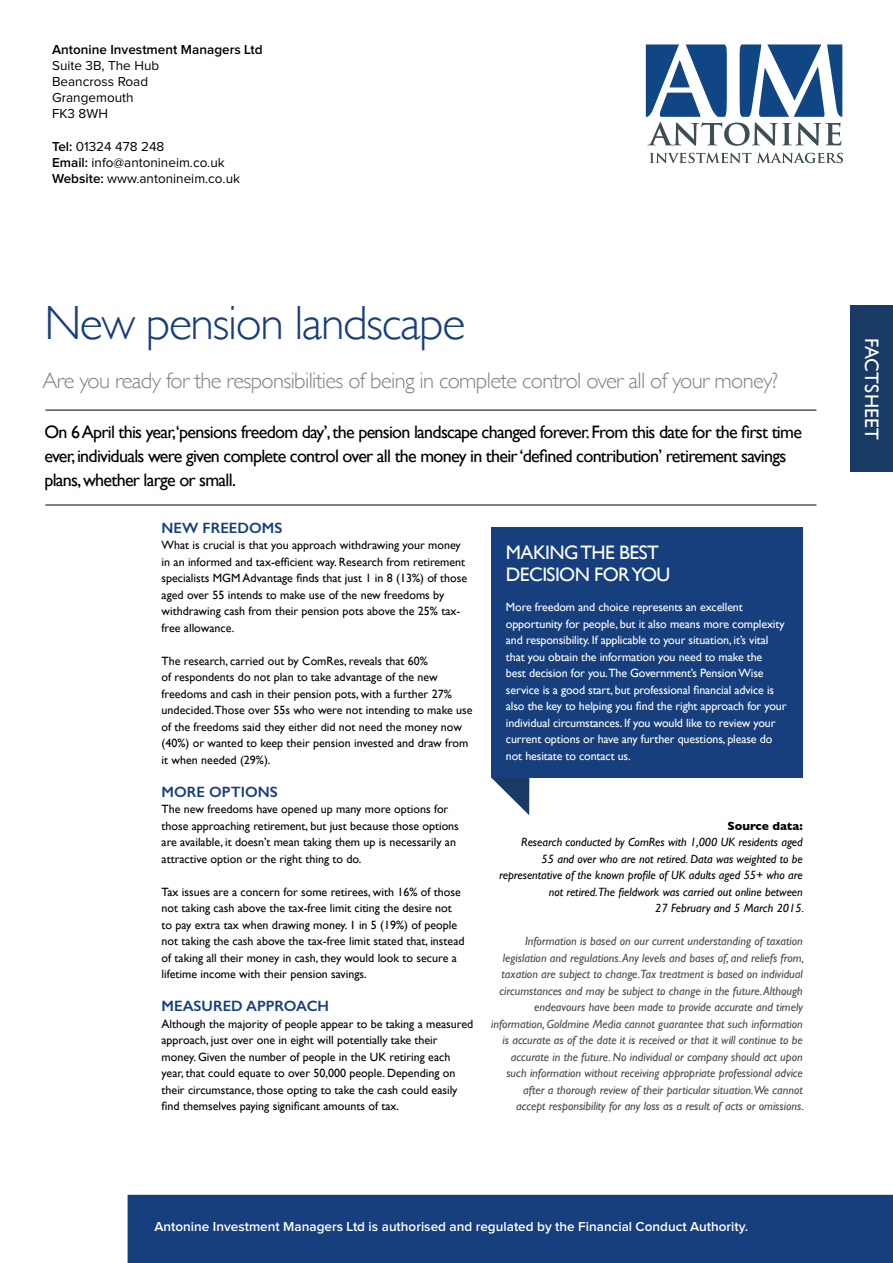
<style>
.page{position:relative;width:893px;height:1263px;background:#fff}
.page>*{position:absolute;margin:0;border:0;box-sizing:border-box;transform-origin:0 0}
.t1{font:300 48px "Gill Sans";letter-spacing:-.03em;color:#173f7d}
.t2{font:300 22.5px "Gill Sans";letter-spacing:-.03em;color:#808285}
.t3{font:19.5px "Gill Sans";letter-spacing:-.01em;color:#fff}
.t4{font:19.5px "Gill Sans";letter-spacing:.01em;color:#fff}
.t5{font:18px/24px "Gill Sans";letter-spacing:-.04em;color:#000}
.t6{font:600 15px "Gill Sans";color:#173f7d}
.t7{font:13.5px/16.2px "Proxima Nova";color:#000}
.t8{font:600 13.5px "Proxima Nova";color:#fff}
.t9{font:600 13.5px "Proxima Nova";color:#000}
.t10{font:12px/16.5px "Gill Sans";color:#000}
.t11{font:italic 12px/16.5px "Gill Sans";color:#4a4a4d;text-align:right}
.t12{font:12px/16.5px "Gill Sans";letter-spacing:-.01em;color:#fff}
.t13{font:italic 12px/16.5px "Gill Sans";color:#000;text-align:right}
.t14{font:700 12px "Gill Sans";color:#000}
.s1{font-weight:600}
</style>
<div class="page">
<div style="left:850px;top:306px;width:43px;height:166px;background:#193a64"></div>
<hr style="left:45px;top:505px;width:771px;height:1px;background:#000">
<hr style="left:45px;top:410px;width:771px;height:1px;background:#000">
<svg style="left:491px;top:777px;width:38px;height:38px"></svg>
<div style="left:491px;top:527px;width:312px;height:250px;background:#173f7d"></div>
<svg style="left:646px;top:44px;width:196px;height:102px"></svg>
<svg style="left:650px;top:153px;width:101px;height:10px"></svg>
<svg style="left:757px;top:153px;width:86px;height:10px"></svg>
<div style="left:128px;top:1195px;width:764px;height:67px;background:#173f7d"></div>
<div style="left:128px;top:1195px;width:765px;height:68px;border:2px solid #173f7d"></div>
<p class="t9" style="left:52px;top:43px;width:212px">Antonine Investment Managers Ltd</p>
<p class="t7" style="left:52px;top:58px;width:109px">Suite 3B, The Hub<br>Beancross Road<br>Grangemouth<br>FK3 8WH</p>
<p class="t7" style="left:52px;top:139px;width:190px"><span class="s1">Tel:</span> 01324 478 248<br><span class="s1">Email:</span> info@antonineim.co.uk<br><span class="s1">Website:</span> www.antonineim.co.uk</p>
<h1 class="t1" style="left:44px;top:285px;width:422px">New pension landscape</h1>
<h2 class="t2" style="left:43px;top:363px;width:737px">Are you ready for the responsibilities of being in complete control over all of your money?</h2>
<p class="t5" style="left:44px;top:419px;width:759px">On 6 April this year,‘pensions freedom day’, the pension landscape changed forever. From this date for the first time ever, individuals were given complete control over all the money in their ‘defined contribution’ retirement savings plans, whether large or small.</p>
<p class="t6" style="left:162px;top:518px;width:122px">NEW FREEDOMS</p>
<p class="t10" style="left:162px;top:537px;width:307px">What is crucial is that you approach withdrawing your money in an informed and tax-efficient way. Research from retirement specialists MGM Advantage finds that just 1 in 8 (13%) of those aged over 55 intends to make use of the new freedoms by withdrawing cash from their pension pots above the 25% tax&shy;free allowance.</p>
<p class="t10" style="left:162px;top:652px;width:312px">The research, carried out by ComRes, reveals that 60%<br>of respondents do not plan to take advantage of the new freedoms and cash in their pension pots, with a further 27% undecided.Those over 55s who were not intending to make use of the freedoms said they either did not need the money now (40%) or wanted to keep their pension invested and draw from it when needed (29%).</p>
<p class="t6" style="left:162px;top:782px;width:118px">MORE OPTIONS</p>
<p class="t10" style="left:162px;top:801px;width:299px">The new freedoms have opened up many more options for those approaching retirement, but just because those options are available, it doesn’t mean taking them up is necessarily an attractive option or the right thing to do.</p>
<p class="t10" style="left:162px;top:883px;width:304px">Tax issues are a concern for some retirees, with 16% of those not taking cash above the tax-free limit citing the desire not to pay extra tax when drawing money. 1 in 5 (19%) of people not taking the cash above the tax-free limit stated that, instead of taking all their money in cash, they would look to secure a lifetime income with their pension savings.</p>
<p class="t6" style="left:162px;top:997px;width:169px">MEASURED APPROACH</p>
<p class="t10" style="left:162px;top:1015px;width:313px">Although the majority of people appear to be taking a measured approach, just over one in eight will potentially take their money. Given the number of people in the UK retiring each year, that could equate to over 50,000 people. Depending on their circumstance, those opting to take the cash could easily find themselves paying significant amounts of tax.</p>
<h3 class="t3" style="left:506px;top:541px;width:87px">Making the</h3>
<h3 class="t3" style="left:619px;top:541px;width:11px">best</h3>
<h3 class="t3" style="left:506px;top:563px;width:24px">decisio</h3>
<h3 class="t3" style="left:575px;top:563px;width:32px">n for</h3>
<h3 class="t3" style="left:631px;top:563px;width:25px">you</h3>
<p class="t12" style="left:506px;top:599px;width:282px">More freedom and choice represents an excellent opportunity for people, but it also means more complexity and responsibility. If applicable to your situation, it’s vital that you obtain the information you need to make the<br>best decision for you.The Government’s Pension Wise service is a good start, but professional financial advice is also the key to helping you find the right approach for your individual circumstances. If you would like to review your current options or have any further questions, please do not hesitate to contact us.</p>
<p class="t14" style="left:728px;top:816px;width:77px">Source data:</p>
<p class="t13" style="left:499px;top:834px;width:306px">Research conducted by ComRes with 1,000 UK residents aged<br>55 and over who are not retired. Data was weighted to be representative of the known profile of UK adults aged 55+ who are not retired.The fieldwork was carried out online between<br>27 February and 5 March 2015.</p>
<p class="t11" style="left:491px;top:933px;width:314px">Information is based on our current understanding of taxation legislation and regulations. Any levels and bases of, and reliefs from, taxation are subject to change.Tax treatment is based on individual circumstances and may be subject to change in the future. Although endeavours have been made to provide accurate and timely information, Goldmine Media cannot guarantee that such information is accurate as of the date it is received or that it will continue to be accurate in the future. No individual or company should act upon such information without receiving appropriate professional advice after a thorough review of their particular situation.We cannot<br>accept responsibility for any loss as a result of acts or omissions.</p>
<p class="t8" style="left:154px;top:1220px;width:595px">Antonine Investment Managers Ltd is authorised and regulated by the Financial Conduct Authority.</p>
<h3 class="t4" style="left:883px;top:338px;width:103px;rotate:90deg">FACTSHEET</h3>
</div>
